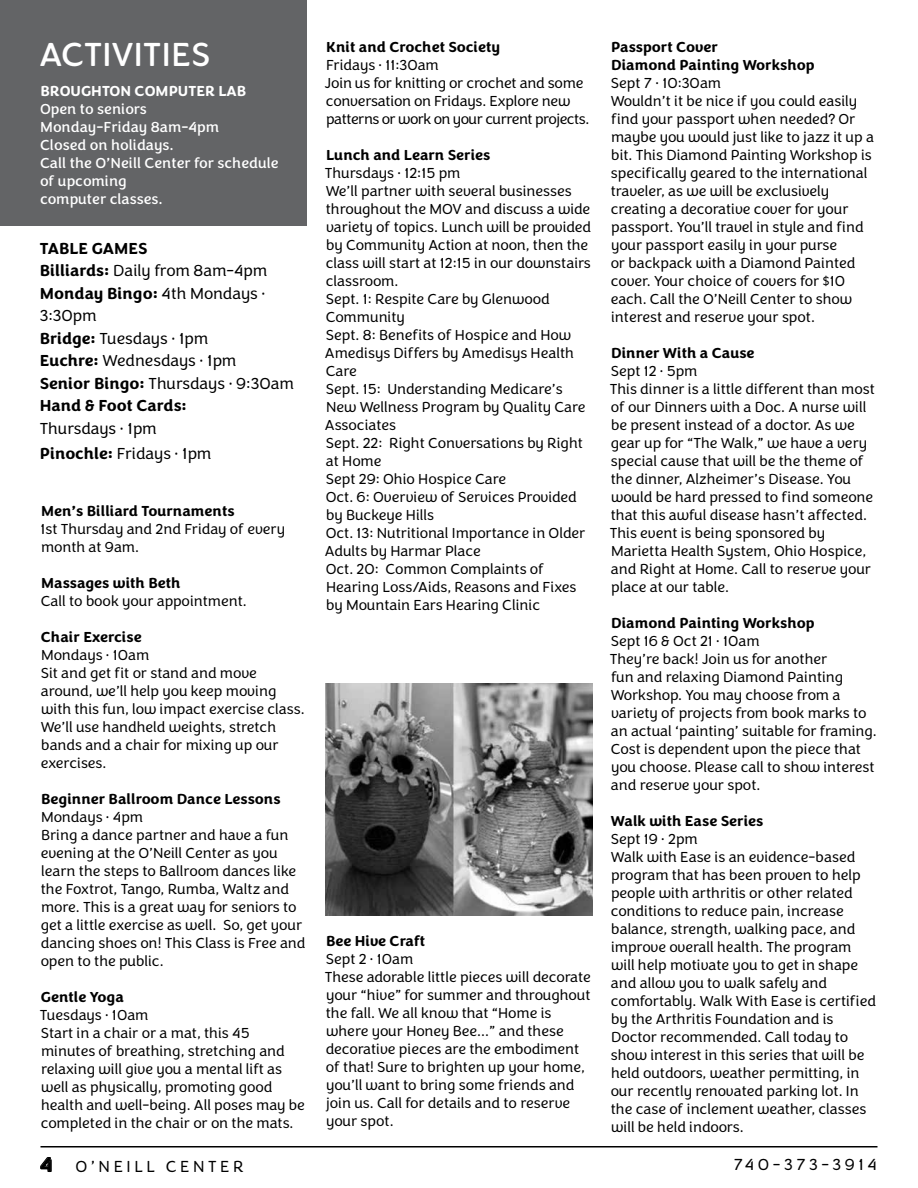
<style>
.page{position:relative;width:918px;height:1188px;background:#fff}
.page>*{position:absolute;margin:0;border:0;box-sizing:border-box;transform-origin:0 0}
.t1{font:34.5px "Congenial";color:#fff}
.t2{font:300 16.5px/22.5px "Congenial";color:#000}
.t3{font:300 16.5px "Congenial";letter-spacing:.215em;color:#000}
.t4{font:300 15px/18px "Congenial";color:#000}
.t5{font:700 15px/18px "Congenial";color:#000}
.t6{font:15px/18px "Congenial";color:#fff}
.t7{font:700 15px "Congenial";color:#fff}
.s1{font-weight:700}
.s2{font-weight:700;font-size:21px}
</style>
<div class="page">
<div style="left:0;top:0;width:307px;height:225px;background:#636466"></div>
<hr style="left:40px;top:1146px;width:838px;height:2px;background:#000">
<img style="left:326px;top:683px;width:266px;height:233px">
<h1 class="t1" style="left:40px;top:34px;width:172px">ACTIVITIES</h1>
<p class="t5" style="left:326px;top:38px;width:176px">Knit and Crochet Society</p>
<p class="t4" style="left:324px;top:56px;width:266px">Fridays • 11:30am<br>Join us for knitting or crochet and some conversation on Fridays. Explore new patterns or work on your current projects.</p>
<p class="t5" style="left:326px;top:146px;width:166px">Lunch and Learn Series</p>
<p class="t4" style="left:325px;top:164px;width:268px">Thursdays • 12:15 pm<br>We’ll partner with several businesses throughout the MOV and discuss a wide variety of topics. Lunch will be provided by Community Action at noon, then the class will start at 12:15 in our downstairs classroom.<br>Sept. 1: Respite Care by Glenwood<br>Community<br>Sept. 8: Benefits of Hospice and How<br>Amedisys Differs by Amedisys Health<br>Care<br>Sept. 15: Understanding Medicare’s<br>New Wellness Program by Quality Care<br>Associates<br>Sept. 22: Right Conversations by Right at Home<br>Sept 29: Ohio Hospice Care<br>Oct. 6: Overview of Services Provided by Buckeye Hills<br>Oct. 13: Nutritional Importance in Older<br>Adults by Harmar Place<br>Oct. 20: Common Complaints of<br>Hearing Loss/Aids, Reasons and Fixes by Mountain Ears Hearing Clinic</p>
<p class="t7" style="left:40px;top:81px;width:207px">BROUGHTON COMPUTER LAB</p>
<p class="t6" style="left:40px;top:100px;width:240px">Open to seniors<br>Monday-Friday 8am-4pm<br>Closed on holidays.<br>Call the O’Neill Center for schedule of upcoming<br>computer classes.</p>
<p class="t2" style="left:40px;top:237px;width:256px"><span class="s1">TABLE GAMES<br>Billiards:</span> Daily from 8am-4pm<br><span class="s1">Monday Bingo:</span> 4th Mondays •<br>3:30pm<br><span class="s1">Bridge:</span> Tuesdays • 1pm<br><span class="s1">Euchre:</span> Wednesdays • 1pm<br><span class="s1">Senior Bingo:</span> Thursdays • 9:30am<br><span class="s1">Hand &amp; Foot Cards:</span></p>
<p class="t2" style="left:40px;top:416px;width:173px;line-height:25.5px">Thursdays • 1pm<br><span class="s1">Pinochle:</span> Fridays • 1pm</p>
<p class="t5" style="left:41px;top:502px;width:195px">Men’s Billiard Tournaments</p>
<p class="t4" style="left:40px;top:520px;width:246px">1st Thursday and 2nd Friday of every month at 9am.</p>
<p class="t5" style="left:41px;top:574px;width:141px">Massages with Beth</p>
<p class="t4" style="left:41px;top:592px;width:208px">Call to book your appointment.</p>
<p class="t5" style="left:41px;top:628px;width:102px">Chair Exercise</p>
<p class="t4" style="left:41px;top:646px;width:266px">Mondays • 10am<br>Sit and get fit or stand and move around, we’ll help you keep moving with this fun, low impact exercise class.<br>We’ll use handheld weights, stretch bands and a chair for mixing up our exercises.</p>
<p class="t5" style="left:41px;top:790px;width:241px">Beginner Ballroom Dance Lessons</p>
<p class="t4" style="left:41px;top:808px;width:266px">Mondays • 4pm<br>Bring a dance partner and have a fun evening at the O’Neill Center as you learn the steps to Ballroom dances like the Foxtrot, Tango, Rumba, Waltz and more. This is a great way for seniors to get a little exercise as well. So, get your dancing shoes on! This Class is Free and open to the public.</p>
<p class="t5" style="left:41px;top:988px;width:85px">Gentle Yoga</p>
<p class="t4" style="left:40px;top:1006px;width:267px">Tuesdays • 10am<br>Start in a chair or a mat, this 45 minutes of breathing, stretching and relaxing will give you a mental lift as well as physically, promoting good health and well-being. All poses may be completed in the chair or on the mats.</p>
<p class="t5" style="left:326px;top:933px;width:101px">Bee Hive Craft</p>
<p class="t4" style="left:325px;top:951px;width:268px">Sept 2 • 10am<br>These adorable little pieces will decorate your “hive” for summer and throughout the fall. We all know that “Home is where your Honey Bee…” and these decorative pieces are the embodiment of that! Sure to brighten up your home, you’ll want to bring some friends and join us. Call for details and to reserve your spot.</p>
<p class="t5" style="left:611px;top:38px;width:205px">Passport Cover<br>Diamond Painting Workshop</p>
<p class="t4" style="left:611px;top:74px;width:265px">Sept 7 • 10:30am<br>Wouldn’t it be nice if you could easily find your passport when needed? Or maybe you would just like to jazz it up a bit. This Diamond Painting Workshop is specifically geared to the international traveler, as we will be exclusively creating a decorative cover for your passport. You’ll travel in style and find your passport easily in your purse<br>or backpack with a Diamond Painted cover. Your choice of covers for $10 each. Call the O’Neill Center to show interest and reserve your spot.</p>
<p class="t5" style="left:611px;top:344px;width:145px">Dinner With a Cause</p>
<p class="t4" style="left:610px;top:362px;width:267px">Sept 12 • 5pm<br>This dinner is a little different than most of our Dinners with a Doc. A nurse will be present instead of a doctor. As we gear up for “The Walk,” we have a very special cause that will be the theme of the dinner, Alzheimer’s Disease. You would be hard pressed to find someone that this awful disease hasn’t affected.<br>This event is being sponsored by Marietta Health System, Ohio Hospice, and Right at Home. Call to reserve your place at our table.</p>
<p class="t5" style="left:611px;top:614px;width:205px">Diamond Painting Workshop</p>
<p class="t4" style="left:610px;top:632px;width:269px">Sept 16 &amp; Oct 21 • 10am<br>They’re back! Join us for another<br>fun and relaxing Diamond Painting Workshop. You may choose from a variety of projects from book marks to an actual ‘painting’ suitable for framing.<br>Cost is dependent upon the piece that you choose. Please call to show interest and reserve your spot.</p>
<p class="t5" style="left:611px;top:812px;width:154px">Walk with Ease Series</p>
<p class="t4" style="left:611px;top:830px;width:267px">Sept 19 • 2pm<br>Walk with Ease is an evidence-based program that has been proven to help people with arthritis or other related conditions to reduce pain, increase balance, strength, walking pace, and improve overall health. The program will help motivate you to get in shape and allow you to walk safely and comfortably. Walk With Ease is certified by the Arthritis Foundation and is Doctor recommended. Call today to show interest in this series that will be held outdoors, weather permitting, in our recently renovated parking lot. In the case of inclement weather, classes will be held indoors.</p>
<p class="t3" style="left:40px;top:1157px;width:205px"><span class="s2">4</span> O’NEILL CENTER</p>
<p class="t3" style="left:734px;top:1155px;width:145px">740-373-3914</p>
</div>
